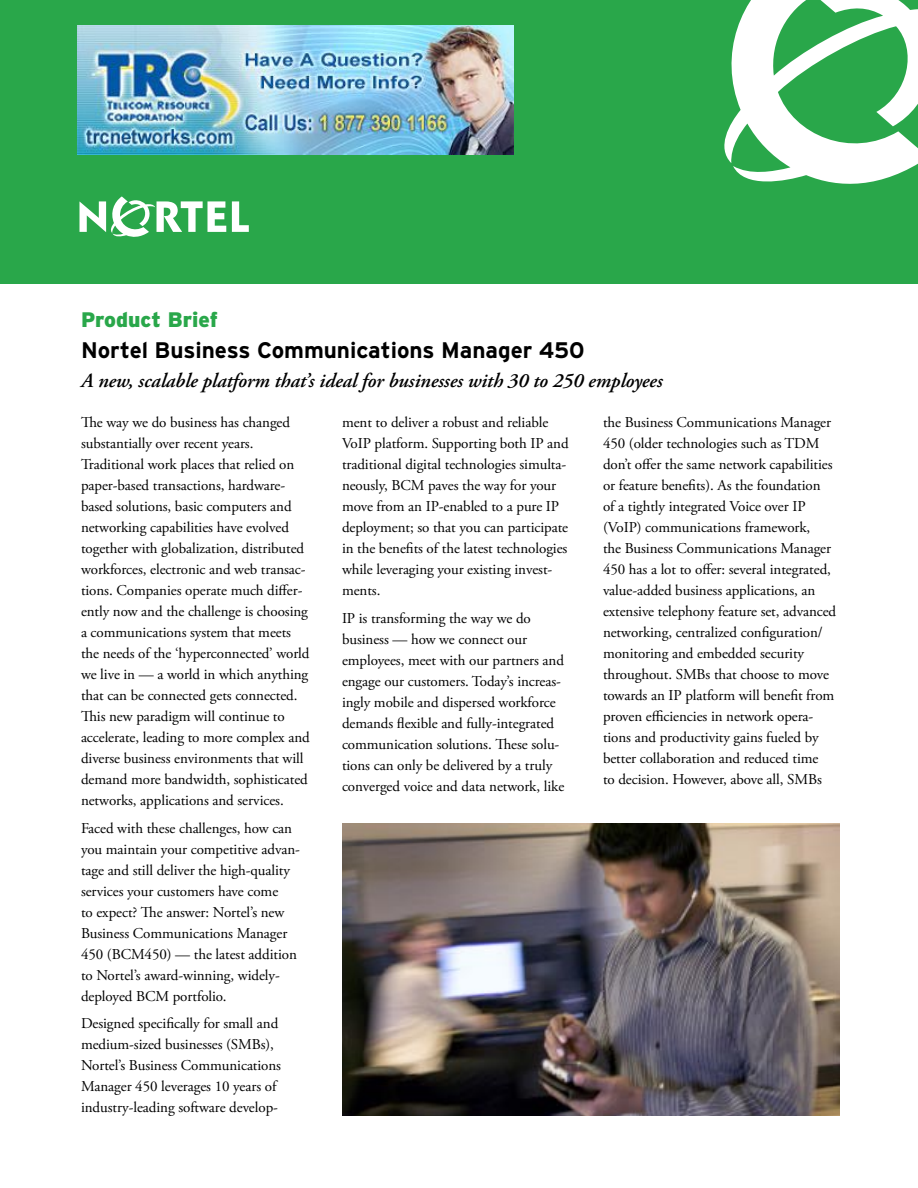
<style>
.page{position:relative;width:918px;height:1188px;background:#fff}
.page>*{position:absolute;margin:0;border:0;box-sizing:border-box;transform-origin:0 0}
.t1{font:700 22.5px "Interstate";color:#000}
.t2{font:900 21px "Interstate";color:#29a74a}
.t3{font:italic 600 20.25px "Adobe Garamond Pro";letter-spacing:-.005em;color:#000}
.t4{font:15px/21px "Adobe Garamond Pro";letter-spacing:-.005em;color:#000}
</style>
<div class="page">
<div style="left:0;top:0;width:918px;height:284px;background:#29a74a"></div>
<svg style="left:232px;top:201px;width:17px;height:31px"></svg>
<svg style="left:80px;top:196px;width:146px;height:41px"></svg>
<svg style="left:725px;top:0;width:193px;height:183px"></svg>
<img style="left:342px;top:824px;width:498px;height:292px">
<img style="left:77px;top:25px;width:437px;height:129px">
<h2 class="t2" style="left:81px;top:308px;width:138px">Product Brief</h2>
<h1 class="t1" style="left:81px;top:338px;width:505px">Nortel Business Communications Manager 450</h1>
<h3 class="t3" style="left:81px;top:369px;width:583px">A new, scalable platform that’s ideal for businesses with 30 to 250 employees</h3>
<p class="t4" style="left:342px;top:412px;width:228px">ment to deliver a robust and reliable VoIP platform. Supporting both IP and traditional digital technologies simulta&shy;neously, BCM paves the way for your move from an IP-enabled to a pure IP deployment; so that you can participate in the benefits of the latest technologies while leveraging your existing invest&shy;ments.</p>
<p class="t4" style="left:342px;top:608px;width:224px">IP is transforming the way we do business — how we connect our employees, meet with our partners and engage our customers. Today’s increas&shy;ingly mobile and dispersed workforce demands flexible and fully-integrated communication solutions. These solu&shy;tions can only be delivered by a truly converged voice and data network, like</p>
<p class="t4" style="left:81px;top:412px;width:230px">The way we do business has changed substantially over recent years.<br>Traditional work places that relied on paper-based transactions, hardware&shy;based solutions, basic computers and networking capabilities have evolved together with globalization, distributed workforces, electronic and web transac&shy;tions. Companies operate much differ&shy;ently now and the challenge is choosing a communications system that meets the needs of the ‘hyperconnected’ world we live in — a world in which anything that can be connected gets connected.<br>This new paradigm will continue to accelerate, leading to more complex and diverse business environments that will demand more bandwidth, sophisticated networks, applications and services.</p>
<p class="t4" style="left:81px;top:818px;width:220px">Faced with these challenges, how can you maintain your competitive advan&shy;tage and still deliver the high-quality services your customers have come<br>to expect? The answer: Nortel’s new Business Communications Manager 450 (BCM450) — the latest addition to Nortel’s award-winning, widely&shy;deployed BCM portfolio.</p>
<p class="t4" style="left:81px;top:1014px;width:202px">Designed specifically for small and medium-sized businesses (SMBs), Nortel’s Business Communications Manager 450 leverages 10 years of industry-leading software develop-</p>
<p class="t4" style="left:603px;top:412px;width:235px">the Business Communications Manager 450 (older technologies such as TDM don’t offer the same network capabilities or feature benefits). As the foundation<br>of a tightly integrated Voice over IP (VoIP) communications framework,<br>the Business Communications Manager 450 has a lot to offer: several integrated, value-added business applications, an extensive telephony feature set, advanced networking, centralized configuration/ monitoring and embedded security throughout. SMBs that choose to move towards an IP platform will benefit from proven efficiencies in network opera&shy;tions and productivity gains fueled by better collaboration and reduced time<br>to decision. However, above all, SMBs</p>
</div>
